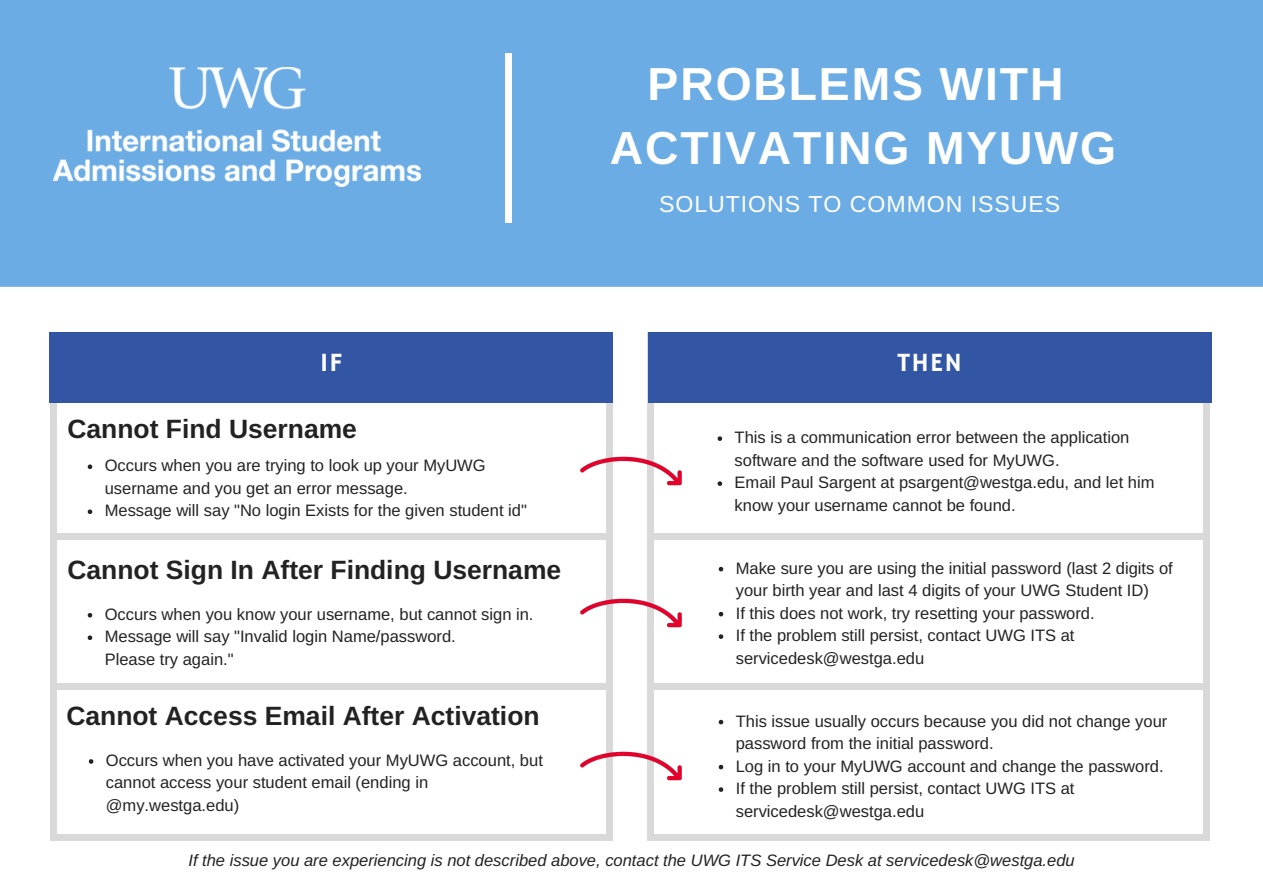
<style>
.page{position:relative;width:1263px;height:893px;background:#fff}
.page>*{position:absolute;margin:0;border:0;box-sizing:border-box;transform-origin:0 0}
.t1{font:700 46.35px/64.1px "Arimo";letter-spacing:.04em;color:#fff;text-align:center}
.t2{font:700 26.4px "Arimo";color:#222}
.t3{font:26.4px "Hammersmith One";letter-spacing:.04em;color:#fff}
.t4{font:23.1px "Arimo";letter-spacing:.04em;color:#fff}
.t5{font:16.5px/22.5px "Arimo";color:#222}
.t6{font:italic 16.5px "Arimo";color:#222}
</style>
<div class="page">
<div style="left:0;top:0;width:1263px;height:287px;background:#6cace4"></div>
<svg style="left:607px;top:835px;width:5px;height:6px"></svg>
<div style="left:50px;top:338px;width:6px;height:497px;background:#d9d9d9"></div>
<svg style="left:50px;top:835px;width:6px;height:6px"></svg>
<div style="left:606px;top:338px;width:6px;height:497px;background:#d9d9d9"></div>
<div style="left:56px;top:835px;width:551px;height:6px;background:#d9d9d9"></div>
<div style="left:50px;top:332px;width:563px;height:71px;background:#3255a4"></div>
<div style="left:1203px;top:835px;width:7px;height:6px;background:#d9d9d9"></div>
<div style="left:647px;top:338px;width:6px;height:497px;background:#d9d9d9"></div>
<svg style="left:647px;top:835px;width:6px;height:6px"></svg>
<div style="left:1203px;top:338px;width:7px;height:497px;background:#d9d9d9"></div>
<div style="left:653px;top:835px;width:551px;height:6px;background:#d9d9d9"></div>
<div style="left:648px;top:332px;width:563px;height:71px;background:#3255a4"></div>
<div style="left:56px;top:533px;width:197px;height:6px;background:#d9d9d9"></div>
<div style="left:250px;top:533px;width:163px;height:6px;background:#d9d9d9"></div>
<div style="left:411px;top:533px;width:196px;height:6px;background:#d9d9d9"></div>
<div style="left:411px;top:684px;width:196px;height:6px;background:#d9d9d9"></div>
<div style="left:56px;top:684px;width:197px;height:6px;background:#d9d9d9"></div>
<div style="left:250px;top:684px;width:163px;height:6px;background:#d9d9d9"></div>
<div style="left:654px;top:533px;width:197px;height:6px;background:#d9d9d9"></div>
<div style="left:849px;top:533px;width:162px;height:6px;background:#d9d9d9"></div>
<div style="left:1009px;top:533px;width:196px;height:6px;background:#d9d9d9"></div>
<div style="left:1009px;top:684px;width:196px;height:6px;background:#d9d9d9"></div>
<div style="left:654px;top:684px;width:197px;height:6px;background:#d9d9d9"></div>
<div style="left:849px;top:684px;width:162px;height:6px;background:#d9d9d9"></div>
<img style="left:580px;top:421px;width:102px;height:101px">
<img style="left:580px;top:562px;width:102px;height:102px">
<img style="left:580px;top:715px;width:102px;height:102px">
<img style="left:54px;top:67px;width:367px;height:120px">
<div style="left:505px;top:53px;width:7px;height:37px;background:#fff"></div>
<div style="left:505px;top:186px;width:7px;height:37px;background:#fff"></div>
<div style="left:505px;top:89px;width:7px;height:98px;background:#fff"></div>
<svg style="left:88px;top:464px;width:4px;height:5px"></svg>
<svg style="left:88px;top:509px;width:4px;height:5px"></svg>
<svg style="left:88px;top:613px;width:4px;height:4px"></svg>
<svg style="left:88px;top:635px;width:4px;height:5px"></svg>
<svg style="left:89px;top:759px;width:4px;height:5px"></svg>
<svg style="left:718px;top:436px;width:4px;height:5px"></svg>
<svg style="left:718px;top:481px;width:4px;height:5px"></svg>
<svg style="left:719px;top:567px;width:4px;height:4px"></svg>
<svg style="left:719px;top:612px;width:4px;height:4px"></svg>
<svg style="left:719px;top:634px;width:4px;height:5px"></svg>
<svg style="left:719px;top:720px;width:4px;height:4px"></svg>
<svg style="left:719px;top:765px;width:4px;height:4px"></svg>
<svg style="left:719px;top:787px;width:4px;height:5px"></svg>
<h1 class="t1" style="left:610px;top:52px;width:508px">PROBLEMS WITH<br>ACTIVATING MYUWG</h1>
<h3 class="t4" style="left:659px;top:191px;width:403px">SOLUTIONS TO COMMON ISSUES</h3>
<h2 class="t3" style="left:320px;top:347px;width:25px">IF</h2>
<h2 class="t3" style="left:897px;top:347px;width:66px">THEN</h2>
<h2 class="t2" style="left:67px;top:414px;width:291px">Cannot Find Username</h2>
<p class="t5" style="left:105px;top:454px;width:424px">Occurs when you are trying to look up your MyUWG username and you get an error message.<br>Message will say "No login Exists for the given student id"</p>
<h2 class="t2" style="left:67px;top:555px;width:495px">Cannot Sign In After Finding Username</h2>
<p class="t5" style="left:105px;top:603px;width:430px">Occurs when you know your username, but cannot sign in.<br>Message will say "Invalid login Name/password.<br>Please try again."</p>
<p class="t5" style="left:735px;top:426px;width:421px">This is a communication error between the application software and the software used for MyUWG.<br>Email Paul Sargent at psargent@westga.edu, and let him know your username cannot be found.</p>
<p class="t5" style="left:736px;top:557px;width:439px">Make sure you are using the initial password (last 2 digits of your birth year and last 4 digits of your UWG Student ID)<br>If this does not work, try resetting your password.<br>If the problem still persist, contact UWG ITS at servicedesk@westga.edu</p>
<h2 class="t2" style="left:66px;top:702px;width:475px">Cannot Access Email After Activation</h2>
<p class="t5" style="left:736px;top:710px;width:433px">This issue usually occurs because you did not change your password from the initial password.<br>Log in to your MyUWG account and change the password.<br>If the problem still persist, contact UWG ITS at servicedesk@westga.edu</p>
<p class="t6" style="left:188px;top:851px;width:888px">If the issue you are experiencing is not described above, contact the UWG ITS Service Desk at servicedesk@westga.edu</p>
<p class="t5" style="left:106px;top:749px;width:439px">Occurs when you have activated your MyUWG account, but cannot access your student email (ending in @my.westga.edu)</p>
</div>
